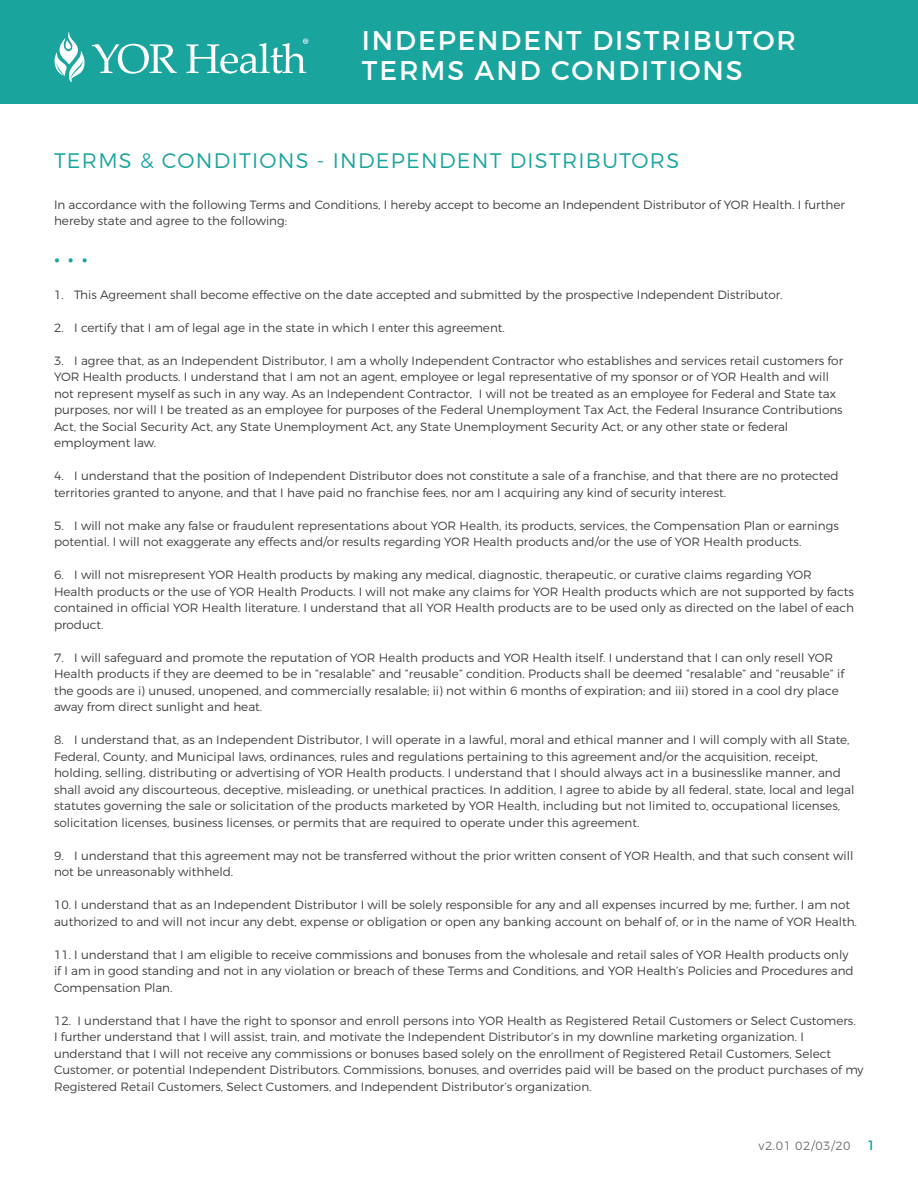
<style>
.page{position:relative;width:918px;height:1188px;background:#fff}
.page>*{position:absolute;margin:0;border:0;box-sizing:border-box;transform-origin:0 0}
.t1{font:27px "Montserrat";letter-spacing:.07em;color:#fff}
.t2{font:300 21px "Montserrat";letter-spacing:.06em;color:#19a49d}
.t3{font:21px "Montserrat";color:#19a49d}
.t4{font:13.5px "Montserrat";color:#19a49d}
.t5{font:300 12px/16.5px "Montserrat";color:#3e3e3f}
.t6{font:300 12px "Montserrat";letter-spacing:.04em;color:#6c6d70}
</style>
<div class="page">
<div style="left:0;top:0;width:918px;height:104px;background:#19a49d"></div>
<svg style="left:92px;top:44px;width:85px;height:30px"></svg>
<svg style="left:186px;top:39px;width:122px;height:35px"></svg>
<svg style="left:54px;top:32px;width:31px;height:50px"></svg>
<p class="t1" style="left:362px;top:24px;width:436px">INDEPENDENT DISTRIBUTOR</p>
<p class="t1" style="left:362px;top:54px;width:382px">TERMS AND CONDITIONS</p>
<p class="t2" style="left:54px;top:148px;width:627px">TERMS &amp; CONDITIONS - INDEPENDENT DISTRIBUTORS</p>
<p class="t5" style="left:54px;top:196px;width:792px">In accordance with the following Terms and Conditions, I hereby accept to become an Independent Distributor of YOR Health. I further</p>
<p class="t5" style="left:54px;top:212px;width:235px">hereby state and agree to the following:</p>
<p class="t3" style="left:54px;top:245px;width:35px">• • •</p>
<p class="t5" style="left:54px;top:286px;width:730px">1. This Agreement shall become effective on the date accepted and submitted by the prospective Independent Distributor.</p>
<p class="t5" style="left:54px;top:319px;width:452px">2. I certify that I am of legal age in the state in which I enter this agreement.</p>
<p class="t5" style="left:54px;top:352px;width:791px">3. I agree that, as an Independent Distributor, I am a wholly Independent Contractor who establishes and services retail customers for YOR Health products. I understand that I am not an agent, employee or legal representative of my sponsor or of YOR Health and will not represent myself as such in any way. As an Independent Contractor, I will not be treated as an employee for Federal and State tax purposes, nor will I be treated as an employee for purposes of the Federal Unemployment Tax Act, the Federal Insurance Contributions Act, the Social Security Act, any State Unemployment Act, any State Unemployment Security Act, or any other state or federal employment law.</p>
<p class="t5" style="left:54px;top:467px;width:786px">4. I understand that the position of Independent Distributor does not constitute a sale of a franchise, and that there are no protected territories granted to anyone, and that I have paid no franchise fees, nor am I acquiring any kind of security interest.</p>
<p class="t5" style="left:54px;top:517px;width:786px">5. I will not make any false or fraudulent representations about YOR Health, its products, services, the Compensation Plan or earnings potential. I will not exaggerate any effects and/or results regarding YOR Health products and/or the use of YOR Health products.</p>
<p class="t5" style="left:54px;top:566px;width:802px">6. I will not misrepresent YOR Health products by making any medical, diagnostic, therapeutic, or curative claims regarding YOR Health products or the use of YOR Health Products. I will not make any claims for YOR Health products which are not supported by facts contained in official YOR Health literature. I understand that all YOR Health products are to be used only as directed on the label of each product.</p>
<p class="t5" style="left:54px;top:649px;width:792px">7. I will safeguard and promote the reputation of YOR Health products and YOR Health itself. I understand that I can only resell YOR Health products if they are deemed to be in “resalable” and “reusable” condition. Products shall be deemed “resalable” and “reusable” if the goods are i) unused, unopened, and commercially resalable; ii) not within 6 months of expiration; and iii) stored in a cool dry place away from direct sunlight and heat.</p>
<p class="t5" style="left:54px;top:731px;width:802px">8. I understand that, as an Independent Distributor, I will operate in a lawful, moral and ethical manner and I will comply with all State, Federal, County, and Municipal laws, ordinances, rules and regulations pertaining to this agreement and/or the acquisition, receipt, holding, selling, distributing or advertising of YOR Health products. I understand that I should always act in a businesslike manner, and shall avoid any discourteous, deceptive, misleading, or unethical practices. In addition, I agree to abide by all federal, state, local and legal statutes governing the sale or solicitation of the products marketed by YOR Health, including but not limited to, occupational licenses, solicitation licenses, business licenses, or permits that are required to operate under this agreement.</p>
<p class="t5" style="left:54px;top:847px;width:801px">9. I understand that this agreement may not be transferred without the prior written consent of YOR Health, and that such consent will not be unreasonably withheld.</p>
<p class="t5" style="left:54px;top:896px;width:805px">10. I understand that as an Independent Distributor I will be solely responsible for any and all expenses incurred by me; further, I am not authorized to and will not incur any debt, expense or obligation or open any banking account on behalf of, or in the name of YOR Health.</p>
<p class="t5" style="left:54px;top:946px;width:801px">11. I understand that I am eligible to receive commissions and bonuses from the wholesale and retail sales of YOR Health products only if I am in good standing and not in any violation or breach of these Terms and Conditions, and YOR Health’s Policies and Procedures and<br>Compensation Plan.</p>
<p class="t5" style="left:54px;top:1012px;width:811px">12. I understand that I have the right to sponsor and enroll persons into YOR Health as Registered Retail Customers or Select Customers.<br>I further understand that I will assist, train, and motivate the Independent Distributor’s in my downline marketing organization. I understand that I will not receive any commissions or bonuses based solely on the enrollment of Registered Retail Customers, Select Customer, or potential Independent Distributors. Commissions, bonuses, and overrides paid will be based on the product purchases of my Registered Retail Customers, Select Customers, and Independent Distributor’s organization.</p>
<p class="t6" style="left:759px;top:1138px;width:94px">v2.01 02/03/20</p>
<p class="t4" style="left:868px;top:1137px;width:7px">1</p>
</div>
